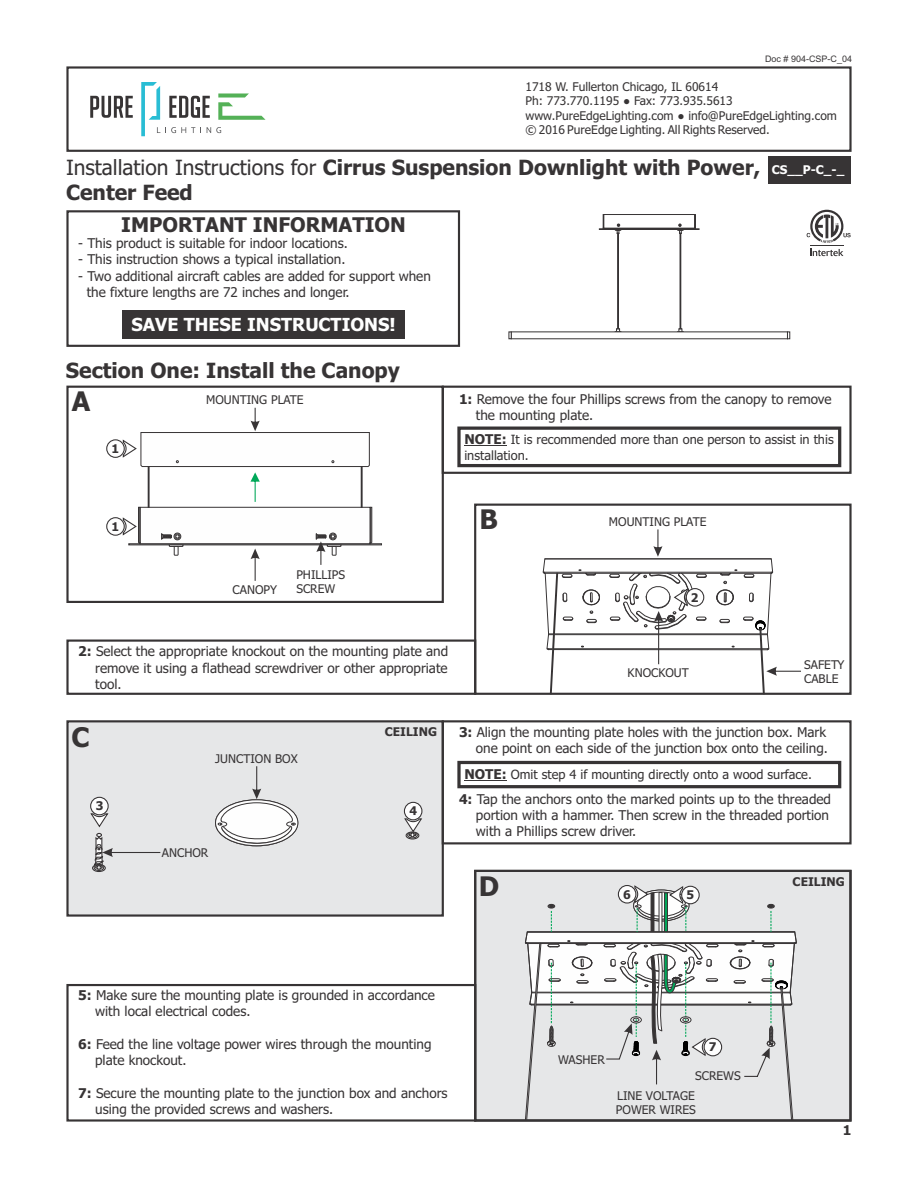
<style>
.page{position:relative;width:918px;height:1188px;background:#fff}
.page>*{position:absolute;margin:0;border:0;box-sizing:border-box;transform-origin:0 0}
.t1{font:700 27px "Tahoma";color:#373435}
.t2{font:700 21px/25.3px "Tahoma";color:#373435}
.t3{font:700 20.25px "Tahoma";color:#373435}
.t4{font:700 18px "Tahoma";color:#fefefe}
.t5{font:13.5px/16.4px "Tahoma";color:#373435}
.t6{font:700 13.5px "Tahoma";color:#373435}
.t7{font:12.75px/15.6px "Tahoma";color:#373435}
.t8{font:12px/14.5px "Tahoma";color:#373435}
.t9{font:700 12px "Tahoma";color:#373435}
.t10{font:700 12px "Tahoma";color:#fefefe}
.t11{font:9px "Arial";color:#373435}
.s1{font-weight:400}
.s2{font-weight:700}
.s3{font-weight:700;font-size:13.5px}
</style>
<div class="page">
<svg style="left:90px;top:96px;width:43px;height:22px"></svg>
<svg style="left:141px;top:82px;width:125px;height:54px"></svg>
<div style="left:66px;top:66px;width:786px;height:86px;border:2px solid #373435"></div>
<div style="left:768px;top:157px;width:82px;height:27px;background:#373435"></div>
<div style="left:617px;top:233px;width:2px;height:99px;border:1px solid #373435"></div>
<div style="left:680px;top:233px;width:1px;height:99px;border:1px solid #373435"></div>
<div style="left:599px;top:229px;width:100px;height:1px;border:1px solid #373435"></div>
<div style="left:604px;top:214px;width:91px;height:15px;border:1px solid #373435"></div>
<svg style="left:603px;top:214px;width:1px;height:15px"></svg>
<svg style="left:694px;top:214px;width:2px;height:15px"></svg>
<svg style="left:615px;top:224px;width:6px;height:10px"></svg>
<svg style="left:677px;top:224px;width:7px;height:10px"></svg>
<svg style="left:508px;top:328px;width:282px;height:11px"></svg>
<div style="left:66px;top:210px;width:394px;height:137px;border:2px solid #373435"></div>
<div style="left:122px;top:311px;width:282px;height:28px;background:#373435"></div>
<div style="left:442px;top:386px;width:410px;height:88px;border:2px solid #373435"></div>
<div style="left:66px;top:640px;width:410px;height:55px;border:2px solid #373435"></div>
<div style="left:457px;top:427px;width:384px;height:40px;border:3px solid #373435"></div>
<hr style="left:464px;top:446px;width:43px;height:1px;background:#373435">
<svg style="left:542px;top:464px;width:259px;height:228px"></svg>
<div style="left:474px;top:504px;width:378px;height:191px;border:2px solid #373435"></div>
<div style="left:66px;top:720px;width:379px;height:197px;background:#e6e7e8"></div>
<div style="left:90px;top:797px;width:19px;height:18px;background:#fefefe;border:1px solid #373435;border-radius:50%"></div>
<div style="left:404px;top:802px;width:18px;height:18px;background:#fefefe;border:1px solid #373435;border-radius:50%"></div>
<svg style="left:406px;top:831px;width:13px;height:9px"></svg>
<svg style="left:403px;top:817px;width:20px;height:21px"></svg>
<svg style="left:89px;top:812px;width:71px;height:58px;background:#d7d8d9"></svg>
<svg style="left:214px;top:766px;width:84px;height:83px"></svg>
<div style="left:474px;top:869px;width:378px;height:250px;background:#e6e7e8"></div>
<div style="left:66px;top:984px;width:410px;height:138px;border:2px solid #373435"></div>
<div style="left:474px;top:870px;width:378px;height:252px;border:2px solid #373435"></div>
<svg style="left:525px;top:884px;width:272px;height:237px"></svg>
<div style="left:442px;top:720px;width:410px;height:124px;border:2px solid #373435"></div>
<div style="left:457px;top:761px;width:384px;height:27px;border:3px solid #373435"></div>
<hr style="left:464px;top:780px;width:43px;height:1px;background:#373435">
<div style="left:66px;top:386px;width:378px;height:217px;border:2px solid #373435"></div>
<svg style="left:106px;top:517px;width:19px;height:19px"></svg>
<svg style="left:106px;top:439px;width:19px;height:19px"></svg>
<svg style="left:122px;top:408px;width:260px;height:173px"></svg>
<svg style="left:810px;top:249px;width:33px;height:7px"></svg>
<hr style="left:810px;top:245px;width:33px;height:1px;background:#373435">
<svg style="left:807px;top:210px;width:44px;height:33px"></svg>
<p class="t11" style="left:765px;top:56px;width:89px">Doc # 904-CSP-C_04</p>
<p class="t8" style="left:525px;top:80px;width:313px">1718 W. Fullerton Chicago, IL 60614<br>Ph: 773.770.1195 ● Fax: 773.935.5613 www.PureEdgeLighting.com ● info@PureEdgeLighting.com © 2016 PureEdge Lighting. All Rights Reserved.</p>
<h2 class="t2" style="left:66px;top:157px;width:696px"><span class="s1">Installation Instructions for</span> Cirrus Suspension Downlight with Power,<br>Center Feed</h2>
<p class="t10" style="left:772px;top:164px;width:74px">CS__P-C_-_</p>
<h3 class="t3" style="left:121px;top:217px;width:286px">IMPORTANT INFORMATION</h3>
<p class="t5" style="left:78px;top:236px;width:271px">- This product is suitable for indoor locations.</p>
<p class="t5" style="left:78px;top:252px;width:269px">- This instruction shows a typical installation.</p>
<p class="t5" style="left:87px;top:269px;width:346px;text-indent:-8px">- Two additional aircraft cables are added for support when the fixture lengths are 72 inches and longer.</p>
<h3 class="t4" style="left:131px;top:317px;width:266px">SAVE THESE INSTRUCTIONS!</h3>
<h2 class="t2" style="left:66px;top:360px;width:335px">Section One: Install the Canopy</h2>
<h1 class="t1" style="left:72px;top:390px;width:20px">A</h1>
<p class="t8" style="left:206px;top:393px;width:99px">MOUNTING PLATE</p>
<p class="t9" style="left:111px;top:444px;width:9px">1</p>
<p class="t5" style="left:476px;top:392px;width:357px;text-indent:-17px"><span class="s2">1:</span> Remove the four Phillips screws from the canopy to remove the mounting plate.</p>
<p class="t7" style="left:464px;top:433px;width:371px"><span class="s3">NOTE:</span> It is recommended more than one person to assist in this installation.</p>
<p class="t9" style="left:111px;top:522px;width:9px">1</p>
<p class="t8" style="left:233px;top:583px;width:46px">CANOPY</p>
<p class="t8" style="left:296px;top:568px;width:50px">PHILLIPS<br>SCREW</p>
<h1 class="t1" style="left:480px;top:508px;width:20px">B</h1>
<p class="t8" style="left:609px;top:515px;width:99px">MOUNTING PLATE</p>
<p class="t9" style="left:691px;top:593px;width:9px">2</p>
<p class="t5" style="left:95px;top:644px;width:355px;text-align:justify;text-indent:-17px"><span class="s2">2:</span> Select the appropriate knockout on the mounting plate and remove it using a flathead screwdriver or other appropriate tool.</p>
<p class="t8" style="left:628px;top:666px;width:63px">KNOCKOUT</p>
<p class="t8" style="left:804px;top:658px;width:42px">SAFETY<br>CABLE</p>
<h1 class="t1" style="left:72px;top:726px;width:20px">C</h1>
<p class="t9" style="left:96px;top:801px;width:9px">3</p>
<p class="t8" style="left:215px;top:752px;width:84px">JUNCTION BOX</p>
<p class="t8" style="left:162px;top:846px;width:48px">ANCHOR</p>
<p class="t9" style="left:385px;top:727px;width:54px">CEILING</p>
<p class="t9" style="left:409px;top:806px;width:9px">4</p>
<p class="t5" style="left:459px;top:725px;width:370px;text-align:right"><span class="s2">3:</span> Align the mounting plate holes with the junction box. Mark one point on each side of the junction box onto the ceiling.</p>
<p class="t5" style="left:476px;top:792px;width:357px;text-indent:-17px"><span class="s2">4:</span> Tap the anchors onto the marked points up to the threaded portion with a hammer. Then screw in the threaded portion with a Phillips screw driver.</p>
<p class="t7" style="left:464px;top:767px;width:349px"><span class="s3">NOTE:</span> Omit step 4 if mounting directly onto a wood surface.</p>
<h1 class="t1" style="left:479px;top:876px;width:22px">D</h1>
<p class="t9" style="left:623px;top:889px;width:9px">6</p>
<p class="t9" style="left:687px;top:890px;width:9px">5</p>
<p class="t9" style="left:793px;top:877px;width:54px">CEILING</p>
<p class="t5" style="left:95px;top:988px;width:341px;text-indent:-17px"><span class="s2">5:</span> Make sure the mounting plate is grounded in accordance with local electrical codes.</p>
<p class="t5" style="left:95px;top:1037px;width:338px;text-indent:-17px"><span class="s2">6:</span> Feed the line voltage power wires through the mounting plate knockout.</p>
<p class="t5" style="left:95px;top:1086px;width:354px;text-indent:-17px"><span class="s2">7:</span> Secure the mounting plate to the junction box and anchors using the provided screws and washers.</p>
<p class="t8" style="left:558px;top:1053px;width:48px">WASHER</p>
<p class="t9" style="left:709px;top:1042px;width:9px">7</p>
<p class="t8" style="left:695px;top:1069px;width:47px">SCREWS</p>
<p class="t8" style="left:616px;top:1089px;width:82px">LINE VOLTAGE<br>POWER WIRES</p>
<p class="t6" style="left:843px;top:1124px;width:10px">1</p>
</div>
